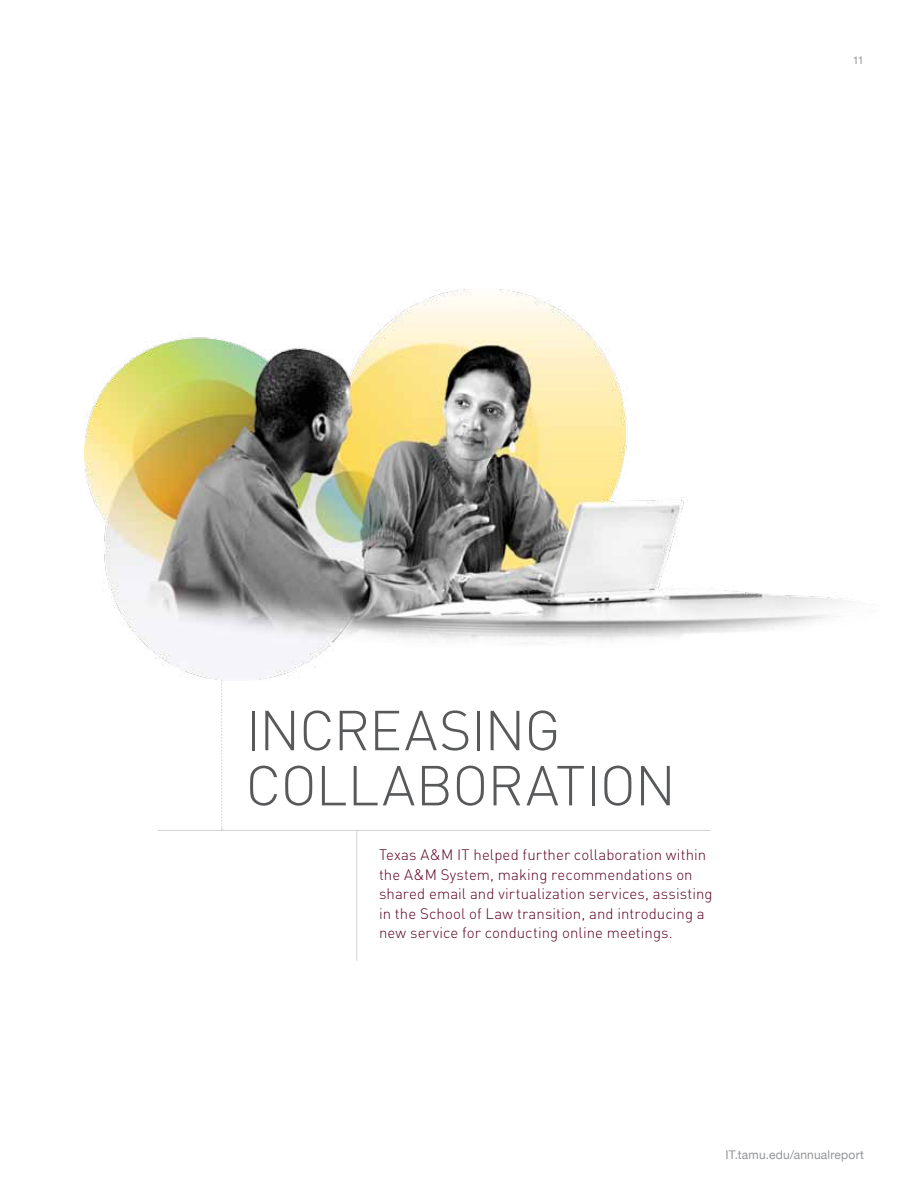
<style>
.page{position:relative;width:918px;height:1188px;background:#fff}
.page>*{position:absolute;margin:0;border:0;box-sizing:border-box;transform-origin:0 0}
.t1{font:300 55.35px/55.2px "DIN";letter-spacing:-.015em;color:#58595b}
.t2{font:300 15px/19.5px "DIN";letter-spacing:.005em;color:#5d0025}
.t3{font:12px "Helvetica Neue";letter-spacing:.015em;color:#939598}
.t4{font:10.8px "Helvetica Neue";color:#939598}
</style>
<div class="page">
<hr style="left:158px;top:830px;width:553px;height:1px;background:#d1d3d4">
<hr style="left:356px;top:831px;width:1px;height:130px;background:#d1d3d4">
<svg style="left:221px;top:680px;width:2px;height:150px"></svg>
<img style="left:84px;top:289px;width:772px;height:391px">
<p class="t4" style="left:853px;top:54px;width:13px">11</p>
<h1 class="t1" style="left:246px;top:702px;width:432px">INCREASING<br>COLLABORATION</h1>
<p class="t2" style="left:379px;top:845px;width:335px">Texas A&amp;M IT helped further collaboration within the A&amp;M System, making recommendations on shared email and virtualization services, assisting in the School of Law transition, and introducing a new service for conducting online meetings.</p>
<p class="t3" style="left:725px;top:1148px;width:140px">IT.tamu.edu/annualreport</p>
</div>
